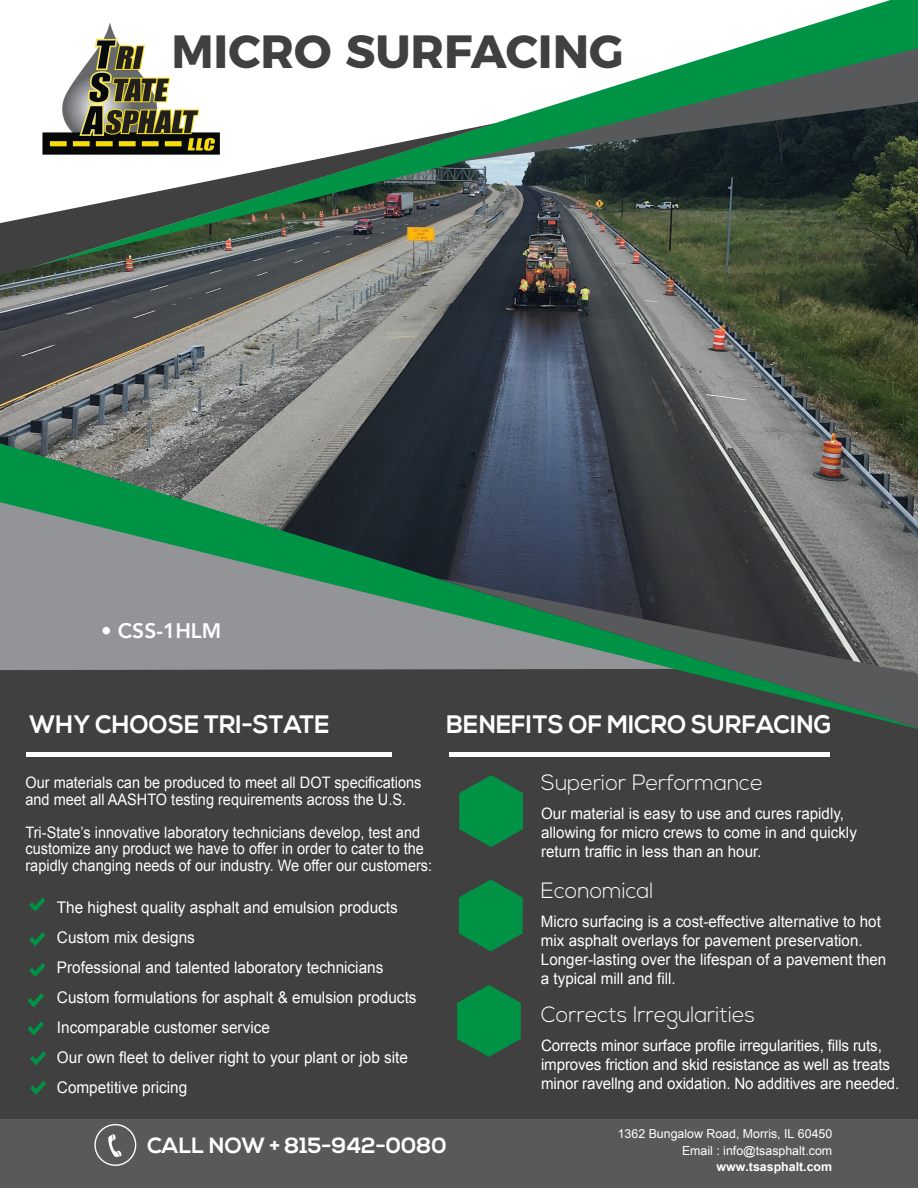
<style>
.page{position:relative;width:918px;height:1188px;background:#fff}
.page>*{position:absolute;margin:0;border:0;box-sizing:border-box;transform-origin:0 0}
.t1{font:700 46.5px "Montserrat";color:#404041}
.t2{font:700 25.2px "Nexa";color:#fff;scale:.96 1}
.t3{font:300 22.05px "Nexa";color:#fff;scale:.96 1}
.t4{font:700 22.05px "Nexa";color:#fff}
.t5{font:800 21px "Avenir";color:#fff}
.t6{font:16.05px/30px "Arial";color:#fff;scale:.95 1}
.t7{font:15.75px/18.9px "Arial";color:#fff;scale:.96 1}
.t8{font:15.75px/16.5px "Arial";color:#fff;scale:.92 1}
.t9{font:12.45px/16.5px "Arial";color:#fff;text-align:right}
.t10{font:700 12.45px "Arial";color:#fff}
</style>
<div class="page">
<div style="left:0;top:1115px;width:918px;height:73px;background:#58595b"></div>
<div style="left:0;top:517px;width:918px;height:601px;background:#404041"></div>
<svg style="left:736px;top:0;width:182px;height:48px;fill:#009345"></svg>
<img style="left:0;top:131px;width:918px;height:539px">
<svg style="left:436px;top:578px;width:482px;height:150px"></svg>
<svg style="left:455px;top:48px;width:463px;height:114px"></svg>
<div style="left:26px;top:752px;width:366px;height:5px;background:#fff"></div>
<div style="left:449px;top:752px;width:381px;height:5px;background:#fff"></div>
<div style="left:94px;top:1124px;width:42px;height:42px;border:1px solid #fff;border-radius:50%"></div>
<svg style="left:108px;top:1134px;width:14px;height:23px"></svg>
<svg style="left:457px;top:985px;width:64px;height:72px"></svg>
<svg style="left:459px;top:879px;width:64px;height:72px"></svg>
<svg style="left:459px;top:775px;width:64px;height:72px"></svg>
<img style="left:0;top:23px;width:260px;height:171px">
<svg style="left:29px;top:897px;width:16px;height:15px"></svg>
<svg style="left:29px;top:932px;width:16px;height:14px"></svg>
<svg style="left:29px;top:963px;width:16px;height:14px"></svg>
<svg style="left:28px;top:993px;width:16px;height:15px"></svg>
<svg style="left:28px;top:1021px;width:16px;height:15px"></svg>
<svg style="left:30px;top:1051px;width:16px;height:14px"></svg>
<svg style="left:30px;top:1081px;width:16px;height:14px"></svg>
<h1 class="t1" style="left:171px;top:14px;width:454px">MICRO SURFACING</h1>
<h3 class="t5" style="left:101px;top:614px;width:122px">• CSS-1HLM</h3>
<h2 class="t2" style="left:29px;top:710px;width:314px">WHY CHOOSE TRI-STATE</h2>
<h2 class="t2" style="left:447px;top:710px;width:402px">BENEFITS OF MICRO SURFACING</h2>
<p class="t8" style="left:25px;top:774px;width:432px">Our materials can be produced to meet all DOT specifications and meet all AASHTO testing requirements across the U.S.</p>
<p class="t8" style="left:25px;top:824px;width:444px">Tri-State’s innovative laboratory technicians develop, test and customize any product we have to offer in order to cater to the rapidly changing needs of our industry. We offer our customers:</p>
<p class="t6" style="left:57px;top:893px;width:380px">The highest quality asphalt and emulsion products Custom mix designs<br>Professional and talented laboratory technicians Custom formulations for asphalt &amp; emulsion products Incomparable customer service<br>Our own fleet to deliver right to your plant or job site Competitive pricing</p>
<h3 class="t3" style="left:541px;top:770px;width:233px">Superior Performance</h3>
<p class="t7" style="left:541px;top:804px;width:330px">Our material is easy to use and cures rapidly, allowing for micro crews to come in and quickly return traffic in less than an hour.</p>
<h3 class="t3" style="left:541px;top:878px;width:119px">Economical</h3>
<p class="t7" style="left:541px;top:912px;width:361px">Micro surfacing is a cost-effective alternative to hot mix asphalt overlays for pavement preservation.<br>Longer-lasting over the lifespan of a pavement then a typical mill and fill.</p>
<h3 class="t3" style="left:541px;top:1002px;width:225px">Corrects Irregularities</h3>
<p class="t7" style="left:541px;top:1036px;width:375px">Corrects minor surface profile irregularities, fills ruts, improves friction and skid resistance as well as treats minor ravellng and oxidation. No additives are needed.</p>
<h3 class="t4" style="left:147px;top:1132px;width:301px">CALL NOW + 815-942-0080</h3>
<p class="t9" style="left:618px;top:1126px;width:216px">1362 Bungalow Road, Morris, IL 60450<br>Email : info@tsasphalt.com</p>
<p class="t10" style="left:717px;top:1159px;width:117px">www.tsasphalt.com</p>
</div>
